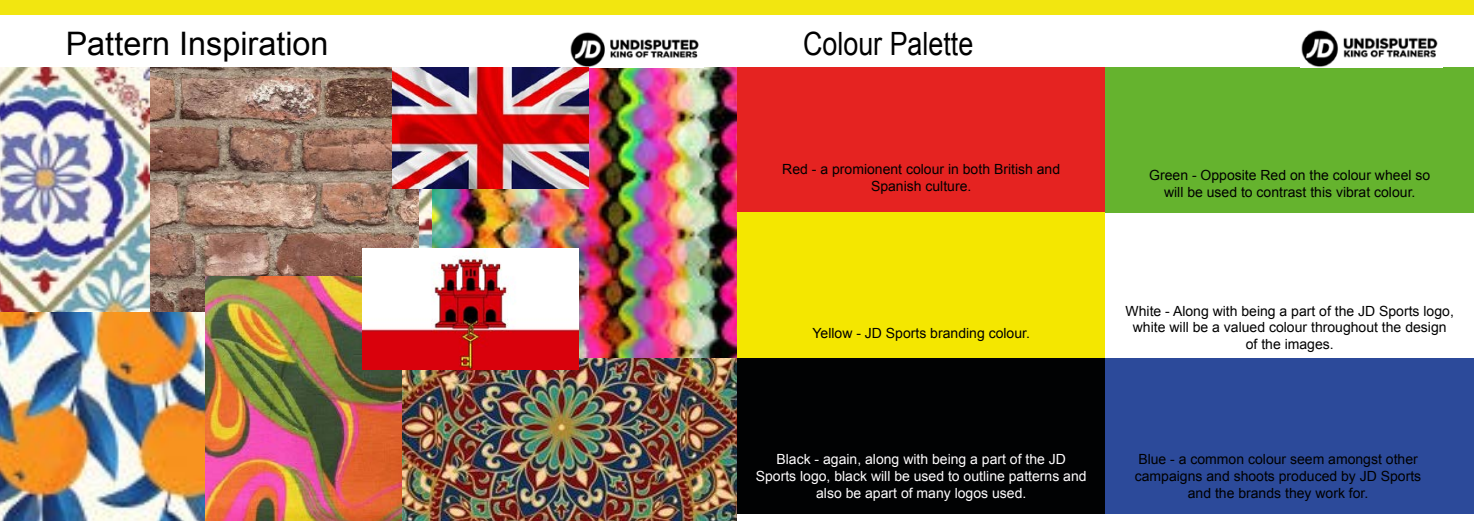
<style>
.page{position:relative;width:1474px;height:521px;background:#fff}
.page>*{position:absolute;margin:0;border:0;box-sizing:border-box;transform-origin:0 0}
.t1{font:32.38px "Arial";color:#000}
.t2{font:32.11px "Arial";color:#000;scale:.84 1}
.t3{font:14px/16.8px "Arial";color:#000;text-align:center}
.t4{font:14px/16.8px "Arial";color:#fffdfe;text-align:center}
</style>
<div class="page">
<img style="left:0;top:68px;width:432px;height:245px">
<img style="left:151px;top:67px;width:268px;height:246px">
<img style="left:0;top:313px;width:206px;height:208px">
<img style="left:402px;top:357px;width:335px;height:164px">
<img style="left:432px;top:68px;width:305px;height:289px">
<img style="left:206px;top:276px;width:196px;height:245px">
<img style="left:569px;top:32px;width:130px;height:36px">
<div style="left:737px;top:68px;width:368px;height:145px;background:#e52321"></div>
<div style="left:737px;top:213px;width:368px;height:145px;background:#f4e700"></div>
<div style="left:737px;top:358px;width:368px;height:155px;background:#010203"></div>
<div style="left:1105px;top:358px;width:368px;height:155px;background:#2c4a9a"></div>
<div style="left:1105px;top:68px;width:368px;height:145px;background:#65b32e"></div>
<img style="left:1301px;top:30px;width:137px;height:37px">
<img style="left:393px;top:68px;width:195px;height:120px">
<img style="left:363px;top:249px;width:216px;height:120px">
<div style="left:0;top:0;width:737px;height:15px;background:#f2e610"></div>
<div style="left:731px;top:0;width:742px;height:15px;background:#f2e610"></div>
<h1 class="t1" style="left:66px;top:23px;width:264px">Pattern Inspiration</h1>
<h2 class="t2" style="left:803px;top:23px;width:204px">Colour Palette</h2>
<p class="t3" style="left:782px;top:161px;width:279px">Red - a promionent colour in both British and<br>Spanish culture.</p>
<p class="t3" style="left:1149px;top:167px;width:282px">Green - Opposite Red on the colour wheel so will be used to contrast this vibrat colour.</p>
<p class="t3" style="left:812px;top:325px;width:219px">Yellow - JD Sports branding colour.</p>
<p class="t3" style="left:1125px;top:302px;width:330px">White - Along with being a part of the JD Sports logo, white will be a valued colour throughout the design of the images.</p>
<p class="t4" style="left:755px;top:451px;width:332px">Black - again, along with being a part of the JD<br>Sports logo, black will be used to outline patterns and also be apart of many logos used.</p>
<p class="t3" style="left:1134px;top:451px;width:288px">Blue - a common colour seem amongst other campaigns and shoots produced by JD Sports and the brands they work for.</p>
</div>
